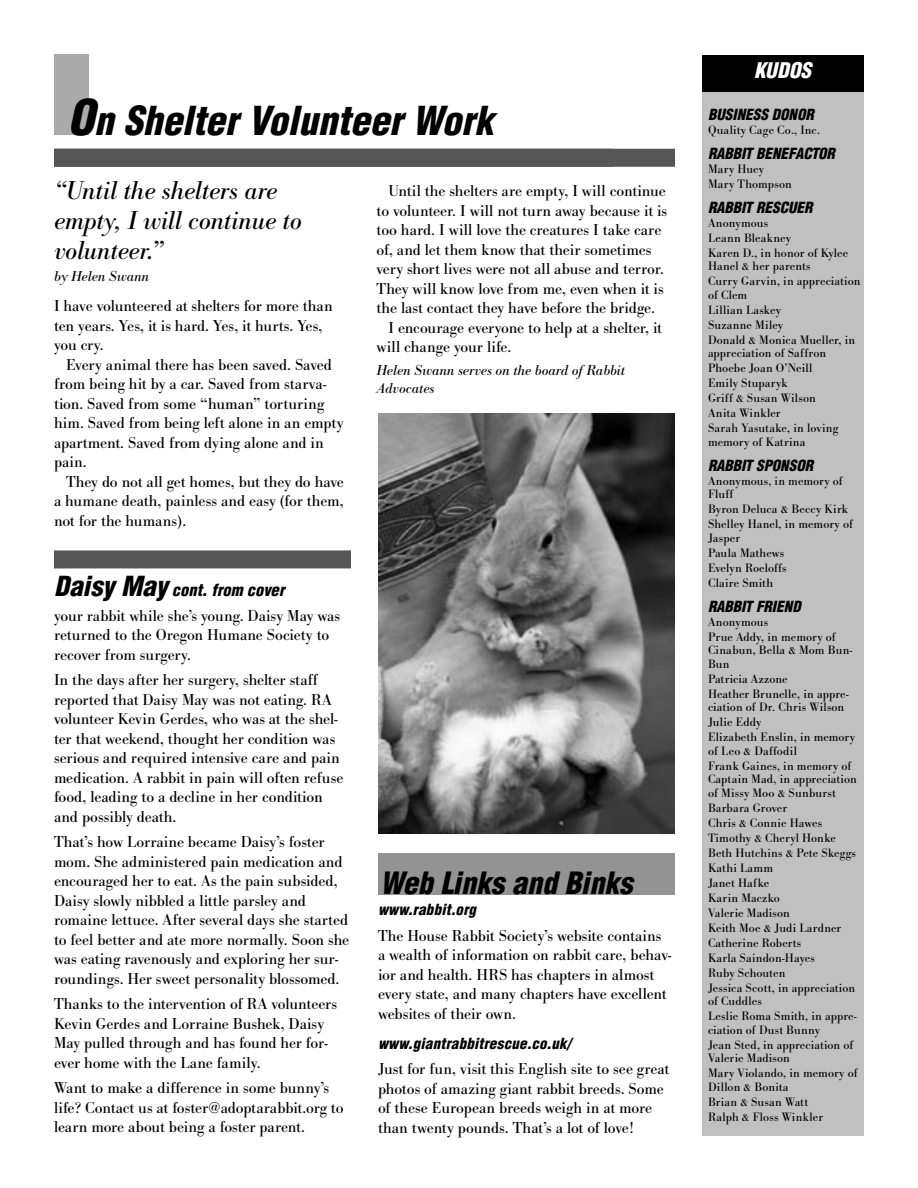
<style>
.page{position:relative;width:918px;height:1188px;background:#fff}
.page>*{position:absolute;margin:0;border:0;box-sizing:border-box;transform-origin:0 0}
.Headline_26_28{font:italic 900 condensed 39px "Helvetica";color:#000}
.Headline_20_22{font:italic 900 condensed 30px "Helvetica";color:#000}
.Pull_Quote_18pt_italic{font:italic 27px/30px "Bodoni Antiqua T";letter-spacing:-.005em;color:#000}
.t1{font:italic 900 condensed 21px "Helvetica";color:#fff}
.Body_11_13_no_indent{font:16.5px/19.5px "Bodoni Antiqua T";letter-spacing:-.005em;color:#000}
.Body_11_13_w_indent{font:16.5px/19.5px "Bodoni Antiqua T";letter-spacing:-.005em;color:#000}
.Headline__Subhead_11_12{font:italic 900 condensed 16.5px "Helvetica";color:#000}
.Kudos_Head{font:italic 900 condensed 15px "Helvetica";letter-spacing:.005em;color:#000}
.By-line{font:italic 15px/18px "Bodoni Antiqua T";letter-spacing:.005em;color:#000}
.Events_Back_pg_Body_10_12{font:italic 900 condensed 15px "Helvetica";letter-spacing:.015em;color:#000}
.Kudos{font:12.75px/13.5px "Bodoni Antiqua T";letter-spacing:.01em;color:#000}
.s1{font-size:48px}
.s2{font-size:27px}
</style>
<div class="page">
<div style="left:702px;top:91px;width:162px;height:1044px;background:#c0c0c0"></div>
<div style="left:702px;top:55px;width:162px;height:36px;background:#000"></div>
<div style="left:55px;top:54px;width:34px;height:80px;background:#aaa"></div>
<div style="left:54px;top:550px;width:297px;height:18px;background:#565656"></div>
<div style="left:378px;top:853px;width:296px;height:42px;background:#939393"></div>
<img style="left:378px;top:414px;width:297px;height:420px">
<div style="left:54px;top:149px;width:621px;height:18px;background:#565656"></div>
<p class="Headline_26_28" style="left:68px;top:97px;width:428px"><span class="s1">O</span>n Shelter Volunteer Work</p>
<p class="Pull_Quote_18pt_italic" style="left:54px;top:176px;width:250px">“Until the shelters are empty, I will continue to volunteer.”</p>
<p class="By-line" style="left:54px;top:268px;width:97px">by Helen Swann</p>
<p class="Body_11_13_no_indent" style="left:54px;top:296px;width:280px">I have volunteered at shelters for more than ten years. Yes, it is hard. Yes, it hurts. Yes, you cry.</p>
<p class="Body_11_13_w_indent" style="left:54px;top:355px;width:291px;text-indent:12px">Every animal there has been saved. Saved from being hit by a car. Saved from starva&shy;tion. Saved from some “human” torturing him. Saved from being left alone in an empty apartment. Saved from dying alone and in pain.</p>
<p class="Body_11_13_w_indent" style="left:54px;top:472px;width:291px;text-align:justify;text-indent:12px">They do not all get homes, but they do have a humane death, painless and easy (for them, not for the humans).</p>
<p class="Headline__Subhead_11_12" style="left:54px;top:580px;width:232px"><span class="s2">Daisy May</span> cont. from cover</p>
<p class="Body_11_13_no_indent" style="left:54px;top:606px;width:288px">your rabbit while she’s young. Daisy May was returned to the Oregon Humane Society to recover from surgery.</p>
<p class="Body_11_13_no_indent" style="left:54px;top:670px;width:291px">In the days after her surgery, shelter staff reported that Daisy May was not eating. RA volunteer Kevin Gerdes, who was at the shel&shy;ter that weekend, thought her condition was serious and required intensive care and pain medication. A rabbit in pain will often refuse food, leading to a decline in her condition and possibly death.</p>
<p class="Body_11_13_no_indent" style="left:54px;top:832px;width:297px">That’s how Lorraine became Daisy’s foster mom. She administered pain medication and encouraged her to eat. As the pain subsided, Daisy slowly nibbled a little parsley and romaine lettuce. After several days she started to feel better and ate more normally. Soon she was eating ravenously and exploring her sur&shy;roundings. Her sweet personality blossomed.</p>
<p class="Body_11_13_no_indent" style="left:54px;top:994px;width:285px">Thanks to the intervention of RA volunteers Kevin Gerdes and Lorraine Bushek, Daisy May pulled through and has found her for&shy;ever home with the Lane family.</p>
<p class="Body_11_13_no_indent" style="left:54px;top:1078px;width:291px">Want to make a difference in some bunny’s life? Contact us at foster@adoptarabbit.org to learn more about being a foster parent.</p>
<p class="Body_11_13_w_indent" style="left:377px;top:181px;width:292px;text-indent:12px">Until the shelters are empty, I will continue to volunteer. I will not turn away because it is too hard. I will love the creatures I take care of, and let them know that their sometimes very short lives were not all abuse and terror.<br>They will know love from me, even when it is the last contact they have before the bridge.</p>
<p class="Body_11_13_w_indent" style="left:377px;top:318px;width:287px;text-indent:12px">I encourage everyone to help at a shelter, it will change your life.</p>
<p class="By-line" style="left:377px;top:361px;width:250px">Helen Swann serves on the board of Rabbit<br>Advocates</p>
<p class="Headline_20_22" style="left:380px;top:864px;width:254px">Web Links and Binks</p>
<p class="Events_Back_pg_Body_10_12" style="left:378px;top:900px;width:99px">www.rabbit.org</p>
<p class="Body_11_13_no_indent" style="left:378px;top:926px;width:295px">The House Rabbit Society’s website contains a wealth of information on rabbit care, behav&shy;ior and health. HRS has chapters in almost every state, and many chapters have excellent websites of their own.</p>
<p class="Events_Back_pg_Body_10_12" style="left:378px;top:1034px;width:195px">www.giantrabbitrescue.co.uk/</p>
<p class="Body_11_13_no_indent" style="left:378px;top:1059px;width:293px">Just for fun, visit this English site to see great photos of amazing giant rabbit breeds. Some of these European breeds weigh in at more than twenty pounds. That’s a lot of love!</p>
<p class="t1" style="left:754px;top:57px;width:59px">KUDOS</p>
<p class="Kudos_Head" style="left:708px;top:105px;width:107px">BUSINESS DONOR</p>
<p class="Kudos" style="left:708px;top:123px;width:114px">Quality Cage Co., Inc.</p>
<p class="Kudos_Head" style="left:708px;top:144px;width:128px">RABBIT BENEFACTOR</p>
<p class="Kudos" style="left:708px;top:162px;width:57px">Mary Huey</p>
<p class="Kudos" style="left:708px;top:177px;width:85px">Mary Thompson</p>
<p class="Kudos_Head" style="left:708px;top:198px;width:106px">RABBIT RESCUER</p>
<p class="Kudos" style="left:708px;top:216px;width:62px">Anonymous</p>
<p class="Kudos" style="left:708px;top:231px;width:84px">Leann Bleakney</p>
<p class="Kudos" style="left:708px;top:246px;width:142px">Karen D., in honor of Kylee<br>Hanel &amp; her parents</p>
<p class="Kudos" style="left:708px;top:274px;width:154px">Curry Garvin, in appreciation of Clem</p>
<p class="Kudos" style="left:708px;top:303px;width:74px">Lillian Laskey</p>
<p class="Kudos" style="left:708px;top:318px;width:77px">Suzanne Miley</p>
<p class="Kudos" style="left:708px;top:333px;width:149px">Donald &amp; Monica Mueller, in appreciation of Saffron</p>
<p class="Kudos" style="left:708px;top:361px;width:106px">Phoebe Joan O’Neill</p>
<p class="Kudos" style="left:708px;top:376px;width:81px">Emily Stuparyk</p>
<p class="Kudos" style="left:708px;top:391px;width:109px">Griff &amp; Susan Wilson</p>
<p class="Kudos" style="left:708px;top:406px;width:74px">Anita Winkler</p>
<p class="Kudos" style="left:708px;top:421px;width:132px">Sarah Yasutake, in loving memory of Katrina</p>
<p class="Kudos_Head" style="left:708px;top:456px;width:107px">RABBIT SPONSOR</p>
<p class="Kudos" style="left:708px;top:474px;width:136px">Anonymous, in memory of<br>Fluff</p>
<p class="Kudos" style="left:708px;top:502px;width:141px">Byron Deluca &amp; Beccy Kirk</p>
<p class="Kudos" style="left:708px;top:517px;width:146px">Shelley Hanel, in memory of<br>Jasper</p>
<p class="Kudos" style="left:708px;top:546px;width:78px">Paula Mathews</p>
<p class="Kudos" style="left:708px;top:561px;width:80px">Evelyn Roeloffs</p>
<p class="Kudos" style="left:708px;top:576px;width:67px">Claire Smith</p>
<p class="Kudos_Head" style="left:708px;top:597px;width:94px">RABBIT FRIEND</p>
<p class="Kudos" style="left:708px;top:615px;width:62px">Anonymous</p>
<p class="Kudos" style="left:708px;top:630px;width:146px">Prue Addy, in memory of<br>Cinabun, Bella &amp; Mom Bun-<br>Bun</p>
<p class="Kudos" style="left:708px;top:672px;width:81px">Patricia Azzone</p>
<p class="Kudos" style="left:708px;top:687px;width:142px">Heather Brunelle, in appre&shy;ciation of Dr. Chris Wilson</p>
<p class="Kudos" style="left:708px;top:715px;width:55px">Julie Eddy</p>
<p class="Kudos" style="left:708px;top:730px;width:149px">Elizabeth Enslin, in memory of Leo &amp; Daffodil</p>
<p class="Kudos" style="left:708px;top:759px;width:150px">Frank Gaines, in memory of<br>Captain Mad, in appreciation of Missy Moo &amp; Sunburst</p>
<p class="Kudos" style="left:708px;top:801px;width:81px">Barbara Grover</p>
<p class="Kudos" style="left:708px;top:816px;width:116px">Chris &amp; Connie Hawes</p>
<p class="Kudos" style="left:708px;top:831px;width:129px">Timothy &amp; Cheryl Honke</p>
<p class="Kudos" style="left:708px;top:846px;width:149px">Beth Hutchins &amp; Pete Skeggs</p>
<p class="Kudos" style="left:708px;top:861px;width:67px">Kathi Lamm</p>
<p class="Kudos" style="left:708px;top:876px;width:63px">Janet Hafke</p>
<p class="Kudos" style="left:708px;top:891px;width:73px">Karin Maczko</p>
<p class="Kudos" style="left:708px;top:906px;width:83px">Valerie Madison</p>
<p class="Kudos" style="left:708px;top:921px;width:135px">Keith Moe &amp; Judi Lardner</p>
<p class="Kudos" style="left:708px;top:936px;width:95px">Catherine Roberts</p>
<p class="Kudos" style="left:708px;top:951px;width:108px">Karla Saindon-Hayes</p>
<p class="Kudos" style="left:708px;top:966px;width:79px">Ruby Schouten</p>
<p class="Kudos" style="left:708px;top:981px;width:149px">Jessica Scott, in appreciation of Cuddles</p>
<p class="Kudos" style="left:708px;top:1009px;width:150px">Leslie Roma Smith, in appre&shy;ciation of Dust Bunny</p>
<p class="Kudos" style="left:708px;top:1038px;width:147px">Jean Sted, in appreciation of<br>Valerie Madison</p>
<p class="Kudos" style="left:708px;top:1066px;width:151px">Mary Violando, in memory of<br>Dillon &amp; Bonita</p>
<p class="Kudos" style="left:708px;top:1095px;width:102px">Brian &amp; Susan Watt</p>
<p class="Kudos" style="left:708px;top:1110px;width:117px">Ralph &amp; Floss Winkler</p>
</div>
